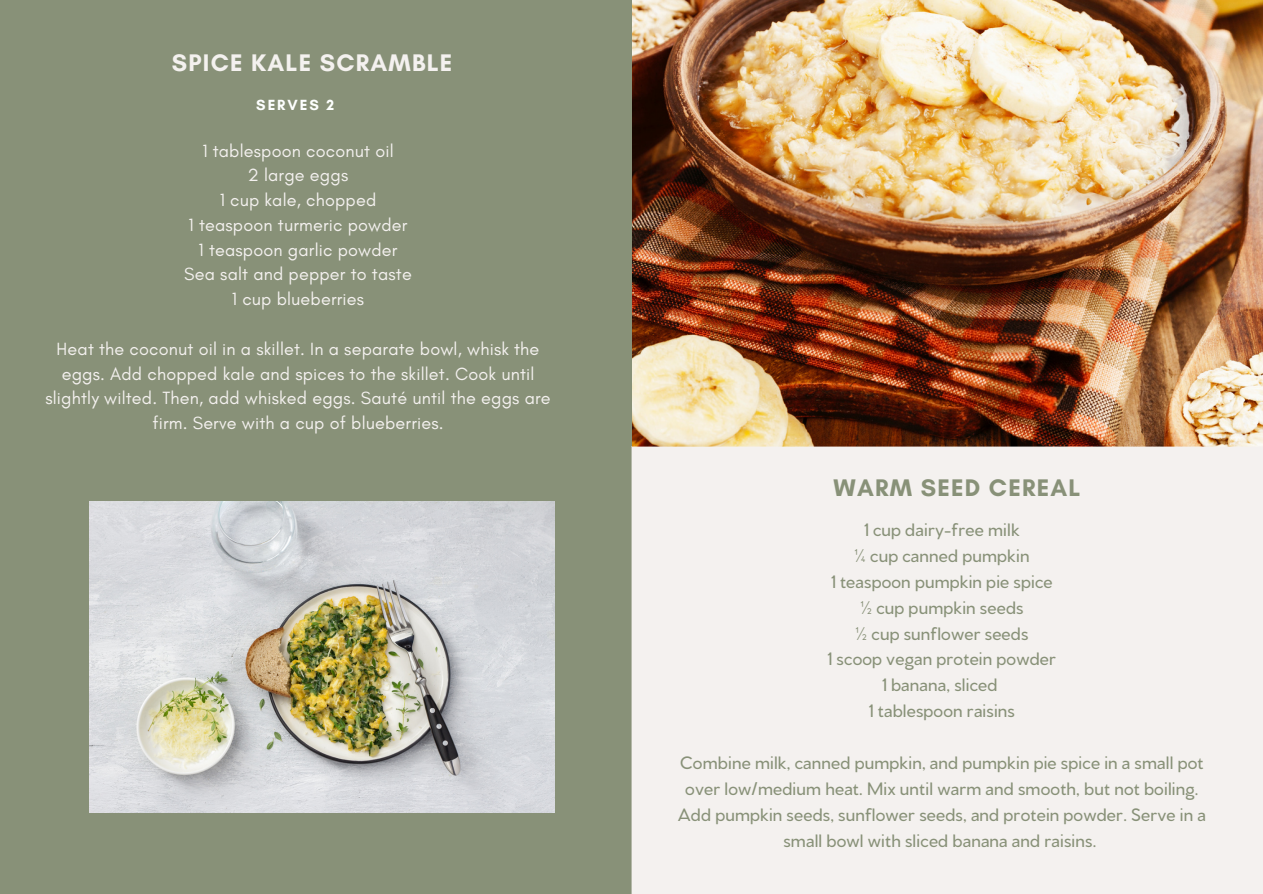
<style>
.page{position:relative;width:1263px;height:894px;background:#fff}
.page>*{position:absolute;margin:0;border:0;box-sizing:border-box;transform-origin:0 0}
.t1{font:700 24.45px "Glacial Indifference";letter-spacing:.05em;color:#f4f1ef}
.t2{font:700 24.45px "Glacial Indifference";letter-spacing:.05em;color:#889178}
.t3{font:500 18.9px/25.8px "Venti CF";letter-spacing:.01em;color:#889178;text-align:center}
.t4{font:18px/24.8px "Glacial Indifference";letter-spacing:.01em;color:#f4f1ef;text-align:center}
.t5{font:700 15px "Glacial Indifference";letter-spacing:.13em;color:#fdfffe}
</style>
<div class="page">
<img style="left:632px;top:0;width:631px;height:446px">
<div style="left:0;top:0;width:632px;height:893px;background:#889178"></div>
<div style="left:631px;top:446px;width:632px;height:447px;background:#f4f1ef"></div>
<img style="left:89px;top:501px;width:466px;height:310px">
<p class="t1" style="left:172px;top:48px;width:282px">SPICE KALE SCRAMBLE</p>
<p class="t5" style="left:256px;top:96px;width:79px">SERVES 2</p>
<p class="t4" style="left:184px;top:138px;width:229px">1 tablespoon coconut oil<br>2 large eggs<br>1 cup kale, chopped<br>1 teaspoon turmeric powder<br>1 teaspoon garlic powder<br>Sea salt and pepper to taste<br>1 cup blueberries</p>
<p class="t4" style="left:45px;top:336px;width:507px">Heat the coconut oil in a skillet. In a separate bowl, whisk the eggs. Add chopped kale and spices to the skillet. Cook until slightly wilted. Then, add whisked eggs. Sauté until the eggs are firm. Serve with a cup of blueberries.</p>
<p class="t2" style="left:834px;top:472px;width:248px">WARM SEED CEREAL</p>
<p class="t3" style="left:828px;top:514px;width:230px">1 cup dairy-free milk<br>¼ cup canned pumpkin<br>1 teaspoon pumpkin pie spice ½ cup pumpkin seeds<br>½ cup sunflower seeds<br>1 scoop vegan protein powder<br>1 banana, sliced<br>1 tablespoon raisins</p>
<p class="t3" style="left:678px;top:747px;width:530px">Combine milk, canned pumpkin, and pumpkin pie spice in a small pot over low/medium heat. Mix until warm and smooth, but not boiling.<br>Add pumpkin seeds, sunflower seeds, and protein powder. Serve in a small bowl with sliced banana and raisins.</p>
</div>
